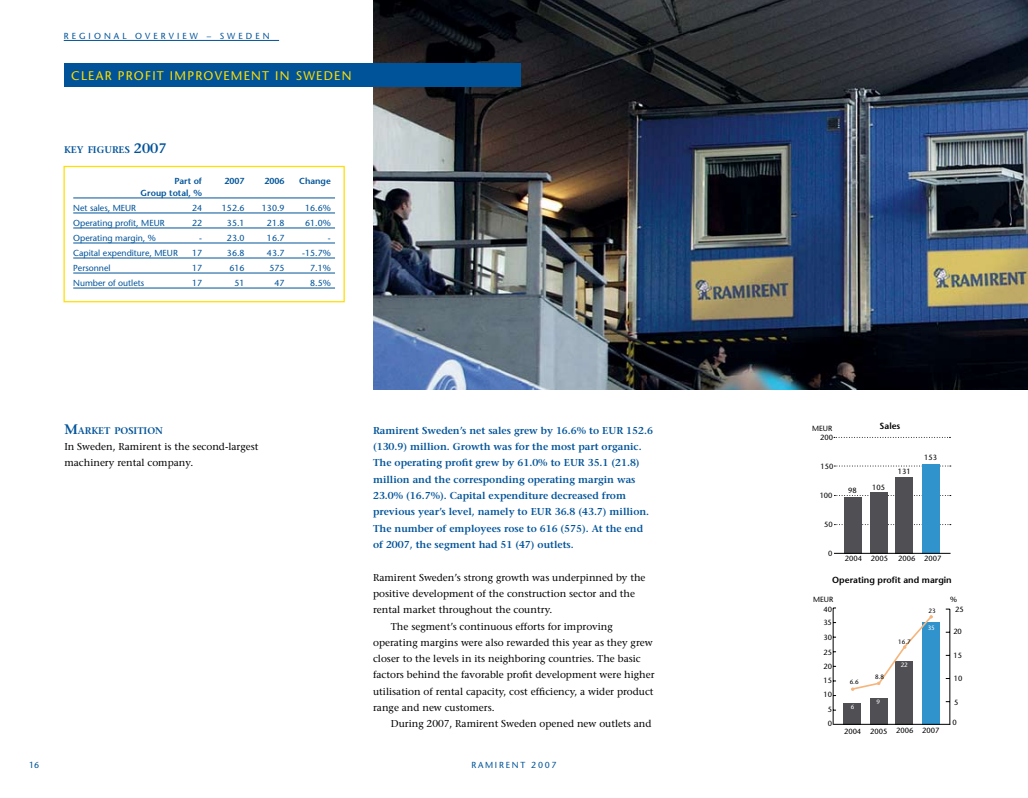
<style>
.page{position:relative;width:1028px;height:798px;background:#fff}
.page>*{position:absolute;margin:0;border:0;box-sizing:border-box;transform-origin:0 0}
.t1{font:500 12.5px "Stone Sans Std";letter-spacing:.1em;color:#ffde00}
.t2{font:500 10px/16.2px "Stone Serif Std";color:#000}
.t3{font:600 10px/16.2px "Stone Serif Std";color:#005399}
.t4{font:600 9.62px "Stone Serif Std";color:#005399}
.t5{font:600 8.88px "Stone Sans Std";color:#000}
.t6{font:500 8.75px "Stone Sans Std";color:#005399}
.t7{font:600 8.75px "Stone Sans Std";color:#005399}
.t8{font:500 8.75px "Stone Sans Std";letter-spacing:.35em;color:#005399}
.t9{font:500 8.75px "ITC Stone Sans Pro";letter-spacing:.2em;color:#005399}
.t10{font:500 7.5px "Stone Sans Std";color:#000}
.t11{font:500 6.25px "Stone Sans Std";color:#000}
.t12{font:500 6.25px "Stone Sans Std";color:#fff}
.s1{font-size:13.75px}
</style>
<div class="page">
<img style="left:373px;top:0;width:655px;height:389px">
<div style="left:64px;top:64px;width:456px;height:23px;background:#005399"></div>
<div style="left:63px;top:166px;width:282px;height:136px;border:1px solid #ffde00"></div>
<hr style="left:73px;top:197px;width:262px;height:1px;background:#005399">
<hr style="left:73px;top:212px;width:262px;height:1px;background:#005399">
<hr style="left:73px;top:227px;width:262px;height:1px;background:#005399">
<hr style="left:73px;top:242px;width:262px;height:1px;background:#005399">
<hr style="left:73px;top:257px;width:262px;height:1px;background:#005399">
<hr style="left:73px;top:272px;width:262px;height:1px;background:#005399">
<hr style="left:73px;top:287px;width:262px;height:1px;background:#005399">
<hr style="left:64px;top:40px;width:215px;height:1px;background:#005399">
<hr style="left:832px;top:607px;width:1px;height:117px;background:#000">
<div style="left:922px;top:622px;width:17px;height:102px;background:#3193cc"></div>
<div style="left:895px;top:660px;width:17px;height:64px;background:#504f53"></div>
<div style="left:869px;top:697px;width:18px;height:27px;background:#504f53"></div>
<div style="left:843px;top:702px;width:18px;height:22px;background:#504f53"></div>
<hr style="left:949px;top:609px;width:1px;height:115px;background:#000">
<svg style="left:851px;top:615px;width:82px;height:75px"></svg>
<hr style="left:833px;top:723px;width:117px;height:1px;background:#000">
<svg style="left:834px;top:465px;width:116px;height:1px"></svg>
<svg style="left:834px;top:495px;width:116px;height:1px"></svg>
<svg style="left:834px;top:524px;width:116px;height:1px"></svg>
<div style="left:922px;top:464px;width:17px;height:89px;background:#3193cc"></div>
<div style="left:895px;top:477px;width:18px;height:76px;background:#504f53"></div>
<div style="left:870px;top:492px;width:17px;height:61px;background:#504f53"></div>
<div style="left:843px;top:496px;width:18px;height:57px;background:#504f53"></div>
<hr style="left:834px;top:552px;width:116px;height:1px;background:#000">
<svg style="left:834px;top:437px;width:116px;height:1px"></svg>
<p class="t8" style="left:64px;top:30px;width:207px">regional overview –s weden</p>
<p class="t1" style="left:71px;top:68px;width:282px">Clear profit improvement in Sweden</p>
<p class="t4" style="left:64px;top:144px;width:104px">key figures <span class="s1">2007</span></p>
<p class="t7" style="left:174px;top:175px;width:29px">Part of</p>
<p class="t7" style="left:224px;top:175px;width:22px">2007</p>
<p class="t7" style="left:264px;top:175px;width:22px">2006</p>
<p class="t7" style="left:299px;top:175px;width:33px">Change</p>
<p class="t7" style="left:141px;top:187px;width:63px">Group total, %</p>
<p class="t6" style="left:73px;top:202px;width:44px">Net sales, MEUR</p>
<p class="t6" style="left:192px;top:202px;width:12px">24</p>
<p class="t6" style="left:222px;top:202px;width:24px">152.6</p>
<p class="t6" style="left:262px;top:202px;width:24px">130.9</p>
<p class="t6" style="left:305px;top:202px;width:27px">16.6%</p>
<p class="t6" style="left:73px;top:217px;width:72px">Operating profit, MEUR</p>
<p class="t6" style="left:192px;top:217px;width:12px">22</p>
<p class="t6" style="left:227px;top:217px;width:19px">35.1</p>
<p class="t6" style="left:267px;top:217px;width:19px">21.8</p>
<p class="t6" style="left:305px;top:217px;width:27px">61.0%</p>
<p class="t6" style="left:73px;top:232px;width:84px">Operating margin, %</p>
<p class="t6" style="left:199px;top:232px;width:4px">-</p>
<p class="t6" style="left:227px;top:232px;width:19px">23.0</p>
<p class="t6" style="left:267px;top:232px;width:19px">16.7</p>
<p class="t6" style="left:328px;top:232px;width:4px">-</p>
<p class="t6" style="left:73px;top:247px;width:85px">Capital expenditure, MEUR</p>
<p class="t6" style="left:192px;top:247px;width:12px">17</p>
<p class="t6" style="left:227px;top:247px;width:19px">36.8</p>
<p class="t6" style="left:267px;top:247px;width:19px">43.7</p>
<p class="t6" style="left:302px;top:247px;width:30px">-15.7%</p>
<p class="t6" style="left:73px;top:262px;width:39px">Personnel</p>
<p class="t6" style="left:192px;top:262px;width:12px">17</p>
<p class="t6" style="left:229px;top:262px;width:17px">616</p>
<p class="t6" style="left:269px;top:262px;width:17px">575</p>
<p class="t6" style="left:310px;top:262px;width:22px">7.1%</p>
<p class="t6" style="left:73px;top:277px;width:72px">N umber of outlets</p>
<p class="t6" style="left:192px;top:277px;width:12px">17</p>
<p class="t6" style="left:234px;top:277px;width:12px">51</p>
<p class="t6" style="left:274px;top:277px;width:12px">47</p>
<p class="t6" style="left:310px;top:277px;width:22px">8.5%</p>
<p class="t4" style="left:64px;top:424px;width:100px"><span class="s1">M</span>arket position</p>
<p class="t2" style="left:64px;top:438px;width:196px">In Sweden, Ramirent is the second-largest machinery rental company.</p>
<p class="t3" style="left:373px;top:422px;width:281px">Ramirent Sweden’s net sales grew by 16.6% to EUR 152.6 (130.9) million. Growth was for the most part organic.<br>The operating profit grew by 61.0% to EUR 35.1 (21.8) million and the corresponding operating margin was 23.0% (16.7%). Capital expenditure decreased from previous year’s level, namely to EUR 36.8 (43.7) million.<br>The number of employees rose to 616 (575). At the end of 2007, the segment had 51 (47) outlets.</p>
<p class="t2" style="left:373px;top:568px;width:274px">Ramirent Sweden’s strong growth was underpinned by the</p>
<p class="t2" style="left:373px;top:585px;width:263px">positive development of the construction sector and the</p>
<p class="t2" style="left:373px;top:601px;width:181px">rental market throughout the country.</p>
<p class="t2" style="left:391px;top:617px;width:223px">The segment’s continuous efforts for improving</p>
<p class="t2" style="left:373px;top:634px;width:281px">operating margins were also rewarded this year as they grew</p>
<p class="t2" style="left:373px;top:650px;width:269px">closer to the levels in its neighboring countries. The basic</p>
<p class="t2" style="left:373px;top:666px;width:283px">factors behind the favorable profit development were higher</p>
<p class="t2" style="left:373px;top:683px;width:282px">utilisation of rental capacity, cost efficiency, a wider product</p>
<p class="t2" style="left:373px;top:699px;width:123px">range and new customers.</p>
<p class="t2" style="left:391px;top:715px;width:262px">During 2007, Ramirent Sweden opened new outlets and</p>
<p class="t9" style="left:29px;top:759px;width:6px">16</p>
<p class="t9" style="left:471px;top:759px;width:87px">RAMIRENT 2007</p>
<p class="t10" style="left:812px;top:423px;width:6px">MEUR</p>
<p class="t10" style="left:820px;top:433px;width:14px">200</p>
<p class="t10" style="left:820px;top:461px;width:14px">150</p>
<p class="t10" style="left:819px;top:490px;width:14px">100</p>
<p class="t10" style="left:824px;top:519px;width:10px">50</p>
<p class="t10" style="left:828px;top:548px;width:6px">0</p>
<p class="t10" style="left:848px;top:485px;width:10px">98</p>
<p class="t5" style="left:879px;top:420px;width:22px">Sales</p>
<p class="t10" style="left:872px;top:483px;width:14px">105</p>
<p class="t10" style="left:897px;top:467px;width:14px">131</p>
<p class="t10" style="left:924px;top:453px;width:14px">153</p>
<p class="t10" style="left:844px;top:554px;width:45px">2004 2005</p>
<p class="t10" style="left:898px;top:553px;width:45px">2006 2007</p>
<p class="t5" style="left:832px;top:574px;width:121px">Operating profit and margin</p>
<p class="t10" style="left:813px;top:594px;width:6px">MEUR</p>
<p class="t10" style="left:823px;top:618px;width:10px">35</p>
<p class="t10" style="left:823px;top:604px;width:10px">40</p>
<p class="t10" style="left:823px;top:632px;width:10px">30</p>
<p class="t11" style="left:898px;top:638px;width:14px">16.7</p>
<p class="t11" style="left:928px;top:606px;width:9px">23</p>
<p class="t12" style="left:927px;top:623px;width:9px">35</p>
<p class="t10" style="left:950px;top:594px;width:8px">%</p>
<p class="t10" style="left:955px;top:604px;width:10px">25</p>
<p class="t10" style="left:953px;top:626px;width:10px">20</p>
<p class="t10" style="left:823px;top:648px;width:10px">25</p>
<p class="t10" style="left:953px;top:650px;width:10px">15</p>
<p class="t10" style="left:823px;top:661px;width:10px">20</p>
<p class="t12" style="left:900px;top:661px;width:9px">22</p>
<p class="t10" style="left:823px;top:675px;width:10px">15</p>
<p class="t11" style="left:849px;top:677px;width:10px">6.6</p>
<p class="t11" style="left:875px;top:673px;width:10px">8.8</p>
<p class="t10" style="left:953px;top:673px;width:10px">10</p>
<p class="t10" style="left:823px;top:690px;width:10px">10</p>
<p class="t10" style="left:827px;top:705px;width:6px">5</p>
<p class="t12" style="left:850px;top:702px;width:5px">6</p>
<p class="t12" style="left:876px;top:697px;width:5px">9</p>
<p class="t10" style="left:954px;top:697px;width:6px">5</p>
<p class="t10" style="left:827px;top:718px;width:6px">0</p>
<p class="t10" style="left:844px;top:726px;width:97px">2004 2005 2006 2007</p>
<p class="t10" style="left:952px;top:717px;width:6px">0</p>
</div>
